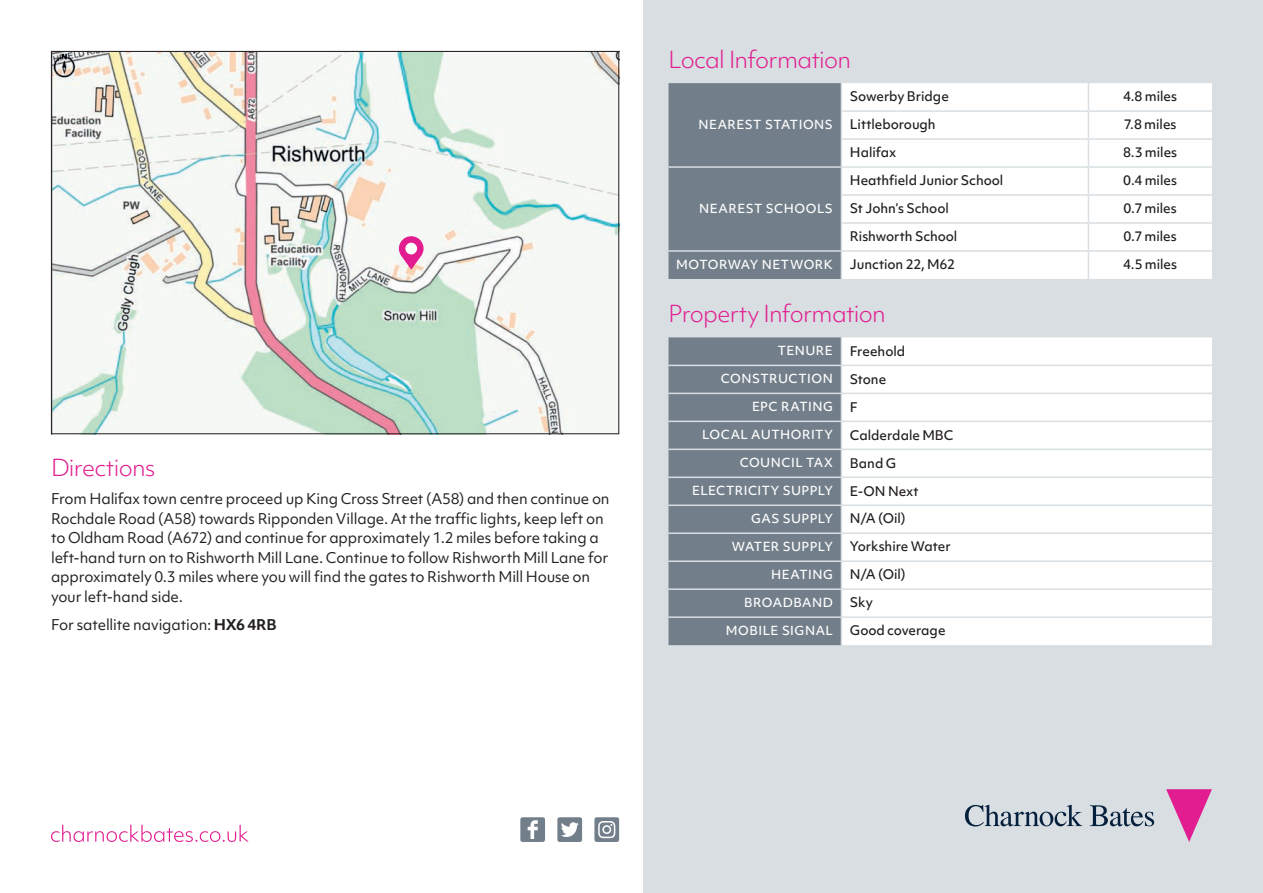
<style>
.page{position:relative;width:1263px;height:893px;background:#fff}
.page>*{position:absolute;margin:0;border:0;box-sizing:border-box;transform-origin:0 0}
.t1{font:300 22.5px "Objektiv Mk 1";letter-spacing:-.025em;color:#e21d90}
.t2{font:14.25px/19.5px "Objektiv Mk 1";letter-spacing:-.015em;color:#231f20}
.t3{font:500 12.75px "Objektiv Mk 1";letter-spacing:-.005em;color:#231f20}
.t4{font:500 12px "Objektiv Mk 1";letter-spacing:.035em;color:#fff}
.s1{font-weight:700}
</style>
<div class="page">
<div style="left:557px;top:817px;width:25px;height:25px;background:#727f8a;border-radius:2px"></div>
<svg style="left:561px;top:822px;width:18px;height:15px"></svg>
<div style="left:520px;top:817px;width:25px;height:25px;background:#727f8a;border-radius:2px"></div>
<svg style="left:528px;top:820px;width:10px;height:19px"></svg>
<div style="left:594px;top:817px;width:25px;height:25px;background:#727f8a;border-radius:2px"></div>
<svg style="left:598px;top:821px;width:17px;height:17px"></svg>
<svg style="left:51px;top:825px;width:198px;height:17px"></svg>
<div style="left:644px;top:0;width:619px;height:893px;background:#d8dee2"></div>
<div style="left:668px;top:337px;width:173px;height:308px;background:#727f8a"></div>
<div style="left:842px;top:337px;width:370px;height:308px;background:#fff"></div>
<hr style="left:668px;top:365px;width:173px;height:1px;background:#d8dee2">
<hr style="left:841px;top:365px;width:371px;height:1px;background:#d8dee2">
<hr style="left:668px;top:393px;width:173px;height:1px;background:#d8dee2">
<hr style="left:841px;top:393px;width:371px;height:1px;background:#d8dee2">
<hr style="left:668px;top:421px;width:173px;height:1px;background:#d8dee2">
<hr style="left:841px;top:421px;width:371px;height:1px;background:#d8dee2">
<hr style="left:668px;top:449px;width:173px;height:1px;background:#d8dee2">
<hr style="left:841px;top:449px;width:371px;height:1px;background:#d8dee2">
<hr style="left:668px;top:477px;width:173px;height:1px;background:#d8dee2">
<hr style="left:841px;top:477px;width:371px;height:1px;background:#d8dee2">
<hr style="left:668px;top:504px;width:173px;height:2px;background:#d8dee2">
<hr style="left:841px;top:504px;width:371px;height:2px;background:#d8dee2">
<hr style="left:668px;top:532px;width:173px;height:2px;background:#d8dee2">
<hr style="left:841px;top:532px;width:371px;height:2px;background:#d8dee2">
<hr style="left:668px;top:560px;width:173px;height:2px;background:#d8dee2">
<hr style="left:841px;top:560px;width:371px;height:2px;background:#d8dee2">
<hr style="left:668px;top:588px;width:173px;height:2px;background:#d8dee2">
<hr style="left:841px;top:588px;width:371px;height:2px;background:#d8dee2">
<hr style="left:668px;top:616px;width:173px;height:2px;background:#d8dee2">
<hr style="left:841px;top:616px;width:371px;height:2px;background:#d8dee2">
<div style="left:842px;top:83px;width:370px;height:196px;background:#fff"></div>
<hr style="left:841px;top:110px;width:247px;height:2px;background:#d8dee2">
<hr style="left:1088px;top:110px;width:124px;height:2px;background:#d8dee2">
<hr style="left:841px;top:138px;width:247px;height:2px;background:#d8dee2">
<hr style="left:1088px;top:138px;width:124px;height:2px;background:#d8dee2">
<hr style="left:841px;top:166px;width:247px;height:2px;background:#d8dee2">
<hr style="left:1088px;top:166px;width:124px;height:2px;background:#d8dee2">
<hr style="left:841px;top:194px;width:247px;height:2px;background:#d8dee2">
<hr style="left:1088px;top:194px;width:124px;height:2px;background:#d8dee2">
<hr style="left:841px;top:222px;width:247px;height:2px;background:#d8dee2">
<hr style="left:1088px;top:222px;width:124px;height:2px;background:#d8dee2">
<hr style="left:841px;top:250px;width:247px;height:2px;background:#d8dee2">
<div style="left:668px;top:83px;width:173px;height:196px;background:#727f8a"></div>
<hr style="left:1088px;top:250px;width:124px;height:2px;background:#d8dee2">
<svg style="left:1088px;top:83px;width:1px;height:196px"></svg>
<img style="left:53px;top:53px;width:564px;height:379px">
<svg style="left:1166px;top:789px;width:46px;height:53px"></svg>
<svg style="left:965px;top:805px;width:189px;height:21px"></svg>
<svg style="left:399px;top:236px;width:25px;height:34px"></svg>
<h1 class="t1" style="left:51px;top:452px;width:106px">Directions</h1>
<p class="t2" style="left:51px;top:489px;width:560px">From Halifax town centre proceed up King Cross Street (A58) and then continue on Rochdale Road (A58) towards Ripponden Village. At the traffic lights, keep left on to Oldham Road (A672) and continue for approximately 1.2 miles before taking a left-hand turn on to Rishworth Mill Lane. Continue to follow Rishworth Mill Lane for approximately 0.3 miles where you will find the gates to Rishworth Mill House on your left-hand side.</p>
<p class="t2" style="left:51px;top:615px;width:227px">For satellite navigation: <span class="s1">HX6 4RB</span></p>
<h1 class="t1" style="left:668px;top:44px;width:184px">Local Information</h1>
<p class="t4" style="left:698px;top:116px;width:136px">NEAREST STATIONS</p>
<p class="t4" style="left:699px;top:200px;width:135px">NEAREST SCHOOLS</p>
<p class="t3" style="left:850px;top:88px;width:100px">Sowerby Bridge</p>
<p class="t3" style="left:1123px;top:88px;width:56px">4.8 miles</p>
<p class="t3" style="left:850px;top:116px;width:87px">Littleborough</p>
<p class="t3" style="left:1124px;top:116px;width:54px">7.8 miles</p>
<p class="t3" style="left:850px;top:144px;width:48px">Halifax</p>
<p class="t3" style="left:1123px;top:144px;width:56px">8.3 miles</p>
<p class="t3" style="left:850px;top:172px;width:155px">Heathfield Junior School</p>
<p class="t3" style="left:1123px;top:172px;width:55px">0.4 miles</p>
<p class="t3" style="left:850px;top:200px;width:100px">St John’s School</p>
<p class="t3" style="left:1123px;top:200px;width:55px">0.7 miles</p>
<p class="t3" style="left:850px;top:228px;width:109px">Rishworth School</p>
<p class="t3" style="left:1123px;top:228px;width:55px">0.7 miles</p>
<p class="t4" style="left:676px;top:256px;width:158px">MOTORWAY NETWORK</p>
<p class="t3" style="left:850px;top:255px;width:107px">Junction 22, M62</p>
<p class="t3" style="left:1123px;top:255px;width:56px">4.5 miles</p>
<h1 class="t1" style="left:668px;top:299px;width:219px">Property Information</h1>
<p class="t4" style="left:778px;top:342px;width:57px">TENURE</p>
<p class="t3" style="left:850px;top:342px;width:57px">Freehold</p>
<p class="t4" style="left:721px;top:370px;width:113px">CONSTRUCTION</p>
<p class="t3" style="left:850px;top:370px;width:38px">Stone</p>
<p class="t4" style="left:752px;top:398px;width:82px">EPC RATING</p>
<p class="t3" style="left:850px;top:398px;width:9px">F</p>
<p class="t4" style="left:702px;top:426px;width:132px">LOCAL AUTHORITY</p>
<p class="t3" style="left:850px;top:426px;width:105px">Calderdale MBC</p>
<p class="t4" style="left:740px;top:454px;width:95px">COUNCIL TAX</p>
<p class="t3" style="left:850px;top:454px;width:48px">Band G</p>
<p class="t4" style="left:692px;top:482px;width:142px">ELECTRICITY SUPPLY</p>
<p class="t3" style="left:850px;top:482px;width:70px">E-ON Next</p>
<p class="t4" style="left:751px;top:510px;width:83px">GAS SUPPLY</p>
<p class="t3" style="left:850px;top:510px;width:57px">N/A (Oil)</p>
<p class="t4" style="left:732px;top:538px;width:103px">WATER SUPPLY</p>
<p class="t3" style="left:850px;top:538px;width:102px">Yorkshire Water</p>
<p class="t4" style="left:771px;top:566px;width:63px">HEATING</p>
<p class="t3" style="left:850px;top:566px;width:57px">N/A (Oil)</p>
<p class="t4" style="left:744px;top:594px;width:90px">BROADBAND</p>
<p class="t3" style="left:850px;top:594px;width:25px">Sky</p>
<p class="t4" style="left:726px;top:622px;width:109px">MOBILE SIGNAL</p>
<p class="t3" style="left:850px;top:622px;width:97px">Good coverage</p>
</div>
